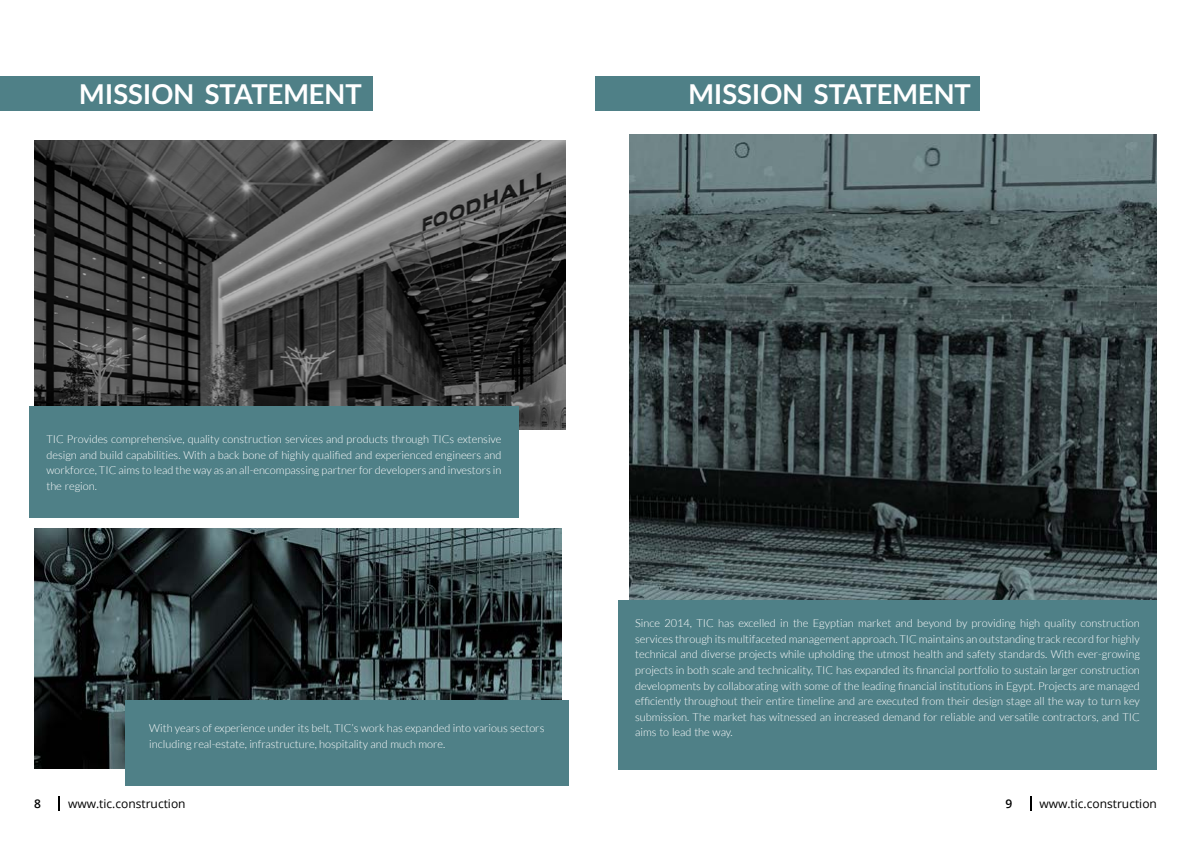
<style>
.page{position:relative;width:1191px;height:842px;background:#fff}
.page>*{position:absolute;margin:0;border:0;box-sizing:border-box;transform-origin:0 0}
.t1{font:700 27.5px "Lato";color:#fff}
.t2{font:12px "Open Sans";color:#000}
.t3{font:600 12px "Open Sans";color:#000}
.t4{font:300 11px/15.6px "Lato";color:#fff;text-align:justify}
</style>
<div class="page">
<img style="left:629px;top:135px;width:528px;height:465px">
<div style="left:0;top:76px;width:372px;height:34px;background:#4f8087"></div>
<img style="left:34px;top:140px;width:531px;height:289px">
<div style="left:618px;top:600px;width:539px;height:170px;background:#4f8087"></div>
<img style="left:34px;top:529px;width:527px;height:239px">
<div style="left:595px;top:76px;width:385px;height:34px;background:#4f8087"></div>
<div style="left:29px;top:406px;width:490px;height:112px;background:#4f8087"></div>
<div style="left:125px;top:701px;width:444px;height:85px;background:#4f8087"></div>
<svg style="left:59px;top:796px;width:1px;height:15px"></svg>
<svg style="left:1030px;top:796px;width:1px;height:15px"></svg>
<h1 class="t1" style="left:79px;top:79px;width:284px">MISSION STATEMENT</h1>
<h1 class="t1" style="left:688px;top:78px;width:284px">MISSION STATEMENT</h1>
<p class="t4" style="left:46px;top:431px;width:456px">TIC Provides comprehensive, quality construction services and products through TICs extensive design and build capabilities. With a back bone of highly qualified and experienced engineers and workforce, TIC aims to lead the way as an all-encompassing partner for developers and investors in the region.</p>
<p class="t4" style="left:149px;top:720px;width:396px">With years of experience under its belt, TIC’s work has expanded into various sectors including real-estate, infrastructure, hospitality and much more.</p>
<p class="t4" style="left:635px;top:615px;width:506px">Since 2014, TIC has excelled in the Egyptian market and beyond by providing high quality construction services through its multifaceted management approach. TIC maintains an outstanding track record for highly technical and diverse projects while upholding the utmost health and safety standards. With ever-growing projects in both scale and technicality, TIC has expanded its financial portfolio to sustain larger construction developments by collaborating with some of the leading financial institutions in Egypt. Projects are managed efficiently throughout their entire timeline and are executed from their design stage all the way to turn key submission. The market has witnessed an increased demand for reliable and versatile contractors, and TIC aims to lead the way.</p>
<p class="t3" style="left:34px;top:795px;width:8px">8</p>
<p class="t2" style="left:68px;top:795px;width:119px">www.tic.construction</p>
<p class="t3" style="left:1005px;top:795px;width:8px">9</p>
<p class="t2" style="left:1039px;top:795px;width:119px">www.tic.construction</p>
</div>
